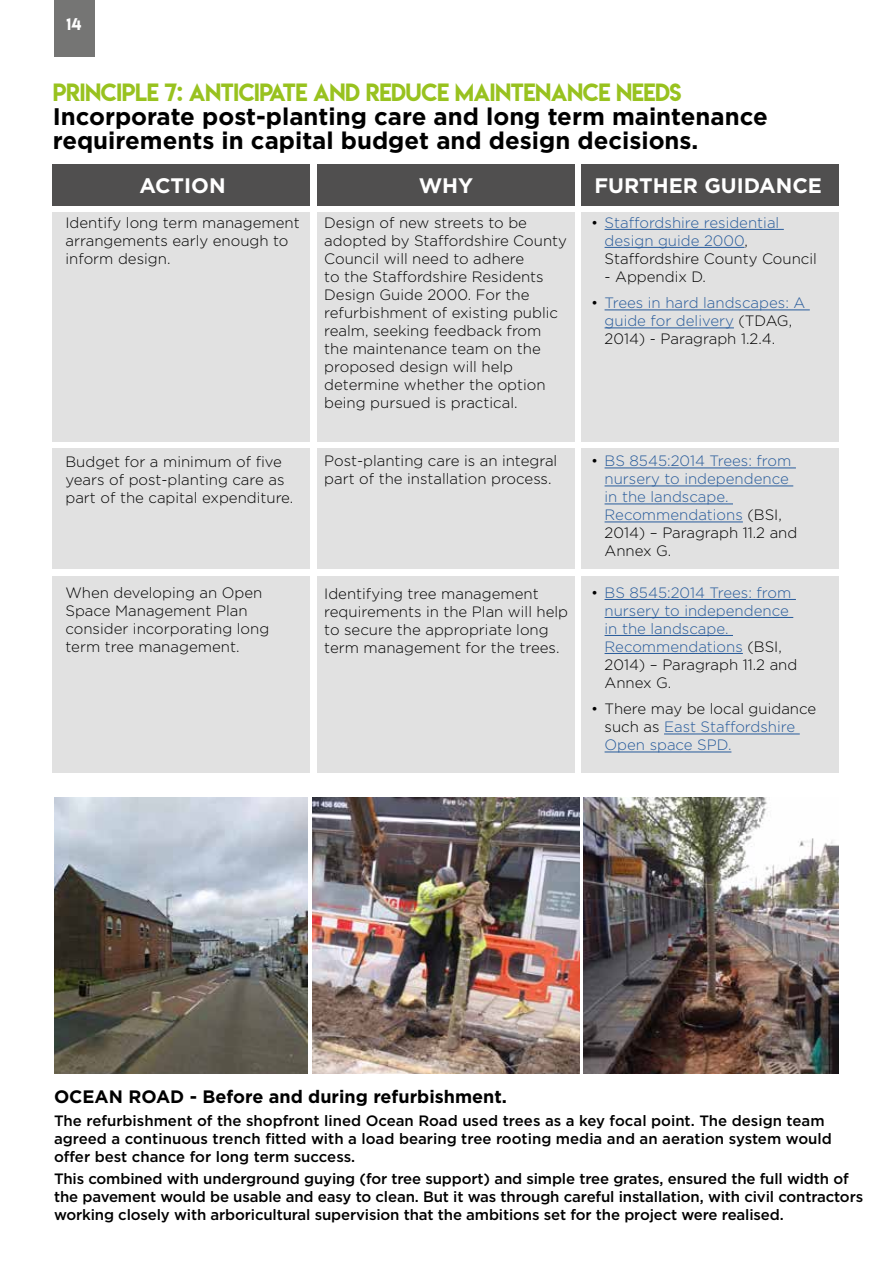
<style>
.page{position:relative;width:893px;height:1263px;background:#fff}
.page>*{position:absolute;margin:0;border:0;box-sizing:border-box;transform-origin:0 0}
.t1{font:700 24px/24px "Gotham";color:#000}
.t2{font:22.2px "Lemon Milk";letter-spacing:-.02em;color:#98c21f}
.t3{font:700 21px "Gotham";color:#fff}
.t4{font:700 18px "Gotham";color:#000}
.t5{font:300 15px/18px "Gotham";color:#000}
.t6{font:500 15px/18px "Gotham";letter-spacing:-.01em;color:#000}
.t7{font:300 15px/18px "Gotham";color:#275b9b}
.t8{font:15px "Lemon Milk";color:#fff}
.s1{color:#000}
.s2{color:#275b9b}
</style>
<div class="page">
<img style="left:54px;top:797px;width:253px;height:276px">
<img style="left:584px;top:797px;width:255px;height:276px">
<img style="left:312px;top:797px;width:268px;height:276px">
<div style="left:53px;top:212px;width:257px;height:229px;background:#e1e1e1"></div>
<div style="left:317px;top:212px;width:258px;height:229px;background:#e1e1e1"></div>
<div style="left:581px;top:212px;width:258px;height:229px;background:#e1e1e1"></div>
<div style="left:53px;top:448px;width:257px;height:121px;background:#e1e1e1"></div>
<div style="left:317px;top:448px;width:258px;height:121px;background:#e1e1e1"></div>
<div style="left:581px;top:448px;width:258px;height:121px;background:#e1e1e1"></div>
<div style="left:53px;top:576px;width:257px;height:196px;background:#e1e1e1"></div>
<div style="left:317px;top:576px;width:258px;height:196px;background:#e1e1e1"></div>
<div style="left:581px;top:576px;width:258px;height:196px;background:#e1e1e1"></div>
<div style="left:53px;top:164px;width:257px;height:41px;background:#504f4f"></div>
<div style="left:317px;top:164px;width:258px;height:41px;background:#504f4f"></div>
<div style="left:581px;top:164px;width:258px;height:41px;background:#504f4f"></div>
<hr style="left:605px;top:229px;width:179px;height:1px;background:#275b9b">
<hr style="left:605px;top:247px;width:139px;height:1px;background:#275b9b">
<hr style="left:605px;top:309px;width:205px;height:1px;background:#275b9b">
<hr style="left:605px;top:327px;width:129px;height:1px;background:#275b9b">
<hr style="left:605px;top:468px;width:191px;height:1px;background:#275b9b">
<hr style="left:605px;top:486px;width:188px;height:1px;background:#275b9b">
<hr style="left:605px;top:504px;width:128px;height:1px;background:#275b9b">
<hr style="left:605px;top:522px;width:138px;height:1px;background:#275b9b">
<hr style="left:605px;top:599px;width:191px;height:1px;background:#275b9b">
<hr style="left:605px;top:617px;width:188px;height:1px;background:#275b9b">
<hr style="left:605px;top:635px;width:128px;height:1px;background:#275b9b">
<hr style="left:605px;top:653px;width:138px;height:1px;background:#275b9b">
<hr style="left:664px;top:734px;width:136px;height:1px;background:#275b9b">
<hr style="left:605px;top:752px;width:126px;height:1px;background:#275b9b">
<div style="left:54px;top:0;width:40px;height:56px;background:#757574"></div>
<p class="t8" style="left:67px;top:13px;width:17px">14</p>
<h2 class="t2" style="left:53px;top:77px;width:630px">PRINCIPLE 7: ANTICIPATE AND REDUCE MAINTENANCE NEEDS</h2>
<h1 class="t1" style="left:53px;top:104px;width:716px">Incorporate post-planting care and long term maintenance requirements in capital budget and design decisions.</h1>
<h3 class="t3" style="left:139px;top:172px;width:88px">ACTION</h3>
<h3 class="t3" style="left:419px;top:172px;width:56px">WHY</h3>
<h3 class="t3" style="left:594px;top:172px;width:229px">FURTHER GUIDANCE</h3>
<p class="t5" style="left:324px;top:213px;width:244px">Design of new streets to be adopted by Staffordshire County<br>Council will need to adhere<br>to the Staffordshire Residents<br>Design Guide 2000. For the refurbishment of existing public realm, seeking feedback from the maintenance team on the proposed design will help determine whether the option being pursued is practical.</p>
<p class="t5" style="left:65px;top:213px;width:236px">Identify long term management arrangements early enough to inform design.</p>
<p class="t7" style="left:605px;top:213px;width:214px;text-indent:-14px"><span class="s1">•</span> Staffordshire residential design guide 2000<span class="s1">,<br>Staffordshire County Council</span></p>
<p class="t5" style="left:605px;top:267px;width:103px">- Appendix D.</p>
<p class="t7" style="left:605px;top:294px;width:202px;text-indent:-14px"><span class="s1">•</span> Trees in hard landscapes: A guide for delivery <span class="s1">(TDAG,<br>2014) - Paragraph 1.2.4.</span></p>
<p class="t5" style="left:65px;top:452px;width:229px">Budget for a minimum of five years of post-planting care as part of the capital expenditure.</p>
<p class="t5" style="left:65px;top:584px;width:205px">When developing an Open<br>Space Management Plan consider incorporating long term tree management.</p>
<p class="t5" style="left:324px;top:452px;width:235px">Post-planting care is an integral part of the installation process.</p>
<p class="t5" style="left:324px;top:584px;width:245px">Identifying tree management requirements in the Plan will help to secure the appropriate long term management for the trees.</p>
<p class="t7" style="left:605px;top:452px;width:194px;text-indent:-14px"><span class="s1">•</span> BS 8545:2014 Trees: from nursery to independence in the landscape.<br>Recommendations <span class="s1">(BSI,<br>2014) – Paragraph 11.2 and<br>Annex G.</span></p>
<p class="t7" style="left:605px;top:583px;width:194px;text-indent:-14px"><span class="s1">•</span> BS 8545:2014 Trees: from nursery to independence in the landscape.<br>Recommendations <span class="s1">(BSI,<br>2014) – Paragraph 11.2 and<br>Annex G.</span></p>
<p class="t5" style="left:605px;top:700px;width:213px;text-indent:-14px">• There may be local guidance such as <span class="s2">East Staffordshire<br>Open space SPD.</span></p>
<p class="t4" style="left:54px;top:1085px;width:455px">OCEAN ROAD - Before and during refurbishment.</p>
<p class="t6" style="left:54px;top:1111px;width:779px">The refurbishment of the shopfront lined Ocean Road used trees as a key focal point. The design team agreed a continuous trench fitted with a load bearing tree rooting media and an aeration system would offer best chance for long term success.</p>
<p class="t6" style="left:54px;top:1169px;width:811px">This combined with underground guying (for tree support) and simple tree grates, ensured the full width of the pavement would be usable and easy to clean. But it was through careful installation, with civil contractors working closely with arboricultural supervision that the ambitions set for the project were realised.</p>
</div>
